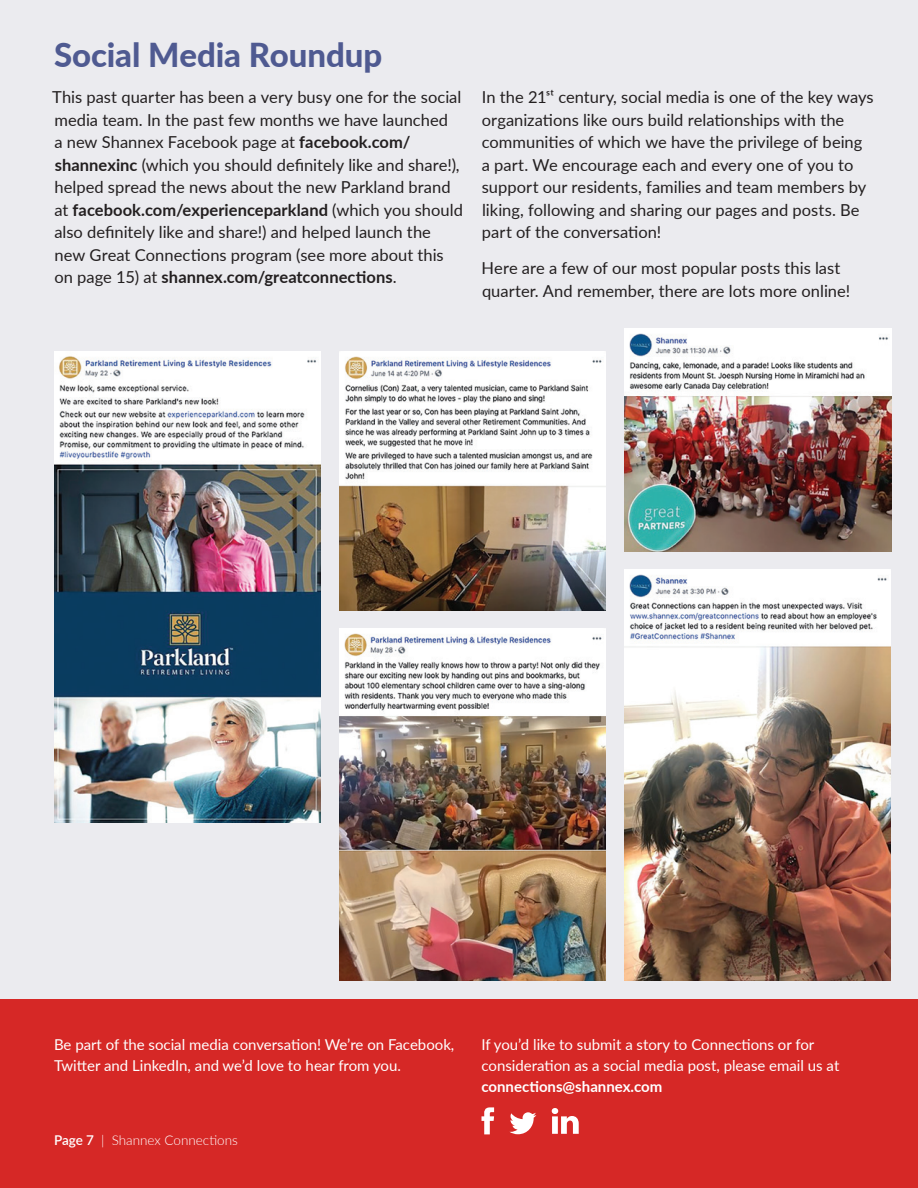
<style>
.page{position:relative;width:918px;height:1188px;background:#ebebef}
.page>*{position:absolute;margin:0;border:0;box-sizing:border-box;transform-origin:0 0}
.Social_Media_Header{font:800 33px "Lato";letter-spacing:-.005em;color:#4f5a91}
.Body{font:16.5px/22.5px "Lato";color:#231f20}
.Social_Media_Footer{font:15px/21px "Lato";color:#fff}
.Page_Footer_L{font:300 13.5px "Lato";color:#fff}
.s1{font-weight:700}
.s2{font-weight:600}
</style>
<div class="page">
<div style="left:0;top:999px;width:918px;height:189px;background:#d62826"></div>
<img style="left:339px;top:628px;width:267px;height:353px">
<img style="left:54px;top:352px;width:267px;height:470px">
<img style="left:624px;top:329px;width:267px;height:222px">
<img style="left:339px;top:352px;width:267px;height:258px">
<img style="left:624px;top:569px;width:267px;height:412px">
<svg style="left:482px;top:1107px;width:12px;height:27px"></svg>
<svg style="left:509px;top:1112px;width:27px;height:22px"></svg>
<svg style="left:552px;top:1108px;width:27px;height:26px"></svg>
<p class="Social_Media_Header" style="left:54px;top:31px;width:330px">Social Media Roundup</p>
<p class="Body" style="left:52px;top:85px;width:412px">This past quarter has been a very busy one for the social media team. In the past few months we have launched<br>a new Shannex Facebook page at <span class="s1">facebook.com/ shannexinc</span> (which you should definitely like and share!), helped spread the news about the new Parkland brand at <span class="s1">facebook.com/experienceparkland</span> (which you should also definitely like and share!) and helped launch the new Great Connections program (see more about this on page 15) at <span class="s1">shannex.com/greatconnections</span>.</p>
<p class="Body" style="left:482px;top:85px;width:394px">In the 21st century, social media is one of the key ways organizations like ours build relationships with the communities of which we have the privilege of being a part. We encourage each and every one of you to support our residents, families and team members by liking, following and sharing our pages and posts. Be part of the conversation!</p>
<p class="Body" style="left:482px;top:256px;width:370px">Here are a few of our most popular posts this last quarter. And remember, there are lots more online!</p>
<p class="Social_Media_Footer" style="left:54px;top:1034px;width:402px">Be part of the social media conversation! We’re on Facebook,<br>Twitter and LinkedIn, and we’d love to hear from you.</p>
<p class="Social_Media_Footer" style="left:482px;top:1034px;width:359px">If you’d like to submit a story to Connections or for consideration as a social media post, please email us at <span class="s1">connections@shannex.com</span></p>
<p class="Page_Footer_L" style="left:54px;top:1131px;width:185px"><span class="s2">Page 7</span> | Shannex Connections</p>
</div>
